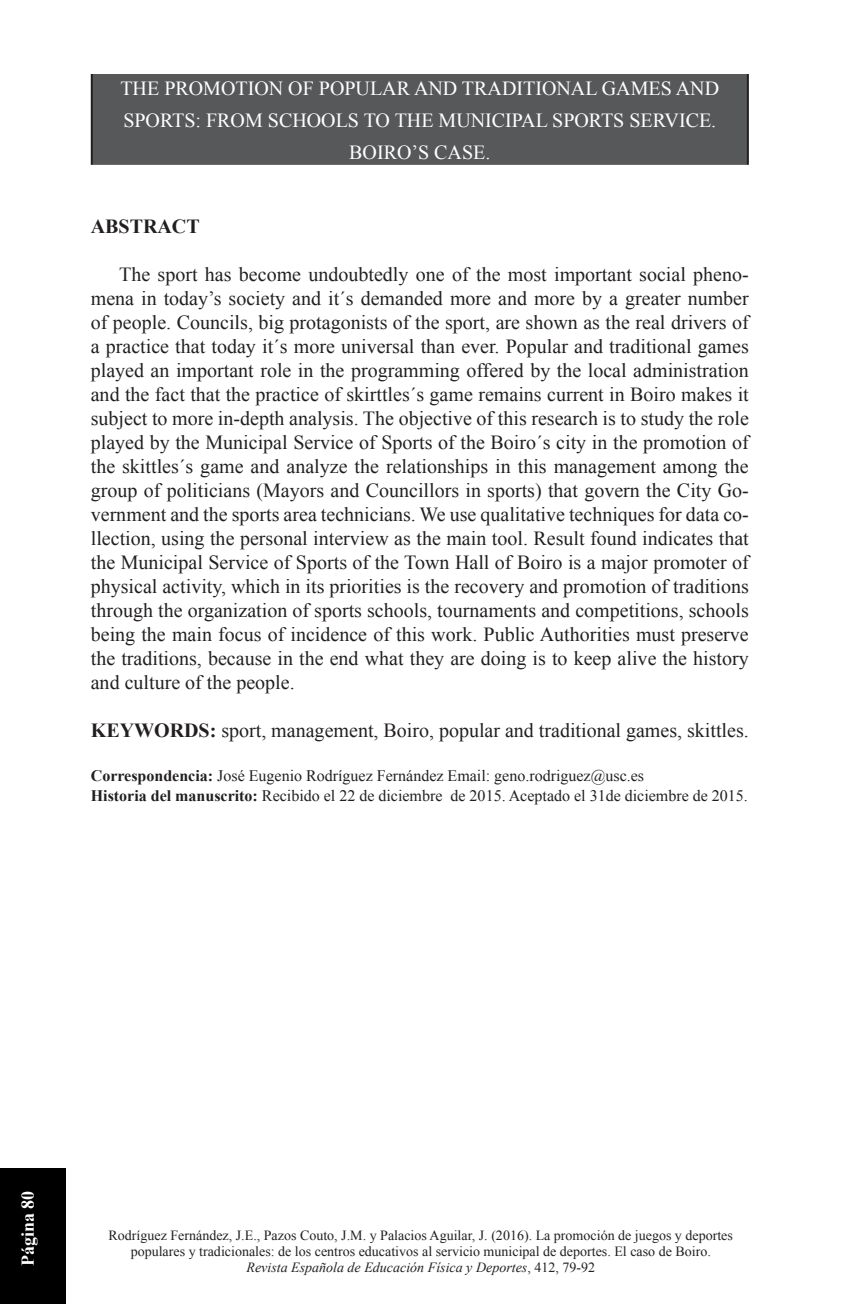
<style>
.page{position:relative;width:851px;height:1304px;background:#fff}
.page>*{position:absolute;margin:0;border:0;box-sizing:border-box;transform-origin:0 0}
.Txt{font:20px/24px "Times New Roman";color:#231f20;text-align:justify}
.Txt-2{font:20px/32px "Times New Roman";color:#fff;text-align:center}
.Txt0{font:20px "Times New Roman";color:#231f20}
.Txt0-2{font:700 20px "Times New Roman";color:#231f20}
.t1{font:700 18px "Times New Roman";color:#fff}
.Pie{font:16px "Times New Roman";color:#231f20}
.Referencias_a_pie{font:14px/16px "Times New Roman";color:#231f20;text-align:center}
.Referencias_a_pie-2{font:italic 14px "Times New Roman";color:#231f20}
.s1{font-weight:700}
.s2{font-style:normal}
</style>
<div class="page">
<div style="left:0;top:1168px;width:66px;height:136px;background:#000"></div>
<div style="left:92px;top:73px;width:655px;height:94px;background:#57585a"></div>
<hr style="left:91px;top:74px;width:2px;height:91px;background:#231f20">
<hr style="left:746px;top:74px;width:2px;height:91px;background:#231f20">
<hr style="left:91px;top:72px;width:657px;height:2px;background:#fff">
<hr style="left:91px;top:165px;width:657px;height:4px;background:#fff">
<p class="Txt-2" style="left:120px;top:72px;width:600px">THE PROMOTION OF POPULAR AND TRADITIONAL GAMES AND<br>SPORTS: FROM SCHOOLS TO THE MUNICIPAL SPORTS SERVICE.<br>BOIRO’S CASE.</p>
<p class="Txt0-2" style="left:91px;top:212px;width:110px">ABSTRACT</p>
<p class="Txt" style="left:91px;top:262px;width:659px;text-indent:28px">The sport has become undoubtedly one of the most important social pheno&shy;mena in today’s society and it´s demanded more and more by a greater number of people. Councils, big protagonists of the sport, are shown as the real drivers of a practice that today it´s more universal than ever. Popular and traditional games played an important role in the programming offered by the local administration and the fact that the practice of skirttles´s game remains current in Boiro makes it subject to more in-depth analysis. The objective of this research is to study the role played by the Municipal Service of Sports of the Boiro´s city in the promotion of the skittles´s game and analyze the relationships in this management among the group of politicians (Mayors and Councillors in sports) that govern the City Go&shy;vernment and the sports area technicians. We use qualitative techniques for data co&shy;llection, using the personal interview as the main tool. Result found indicates that the Municipal Service of Sports of the Town Hall of Boiro is a major promoter of physical activity, which in its priorities is the recovery and promotion of traditions through the organization of sports schools, tournaments and competitions, schools being the main focus of incidence of this work. Public Authorities must preserve the traditions, because in the end what they are doing is to keep alive the history and culture of the people.</p>
<p class="Txt0" style="left:91px;top:717px;width:659px"><span class="s1">KEYWORDS:</span> sport, management, Boiro, popular and traditional games, skittles.</p>
<p class="Pie" style="left:91px;top:765px;width:555px"><span class="s1">Correspondencia:</span> José Eugenio Rodríguez Fernández Email: geno.rodriguez@usc.es</p>
<p class="Pie" style="left:91px;top:785px;width:658px"><span class="s1">Historia del manuscrito:</span> Recibido el 22 de diciembre de 2015. Aceptado el 31de diciembre de 2015.</p>
<p class="t1" style="left:15px;top:1266px;width:77px;rotate:-90deg">Página 80</p>
<p class="Referencias_a_pie" style="left:109px;top:1227px;width:625px">Rodríguez Fernández, J.E., Pazos Couto, J.M. y Palacios Aguilar, J. (2016). La promoción de juegos y deportes populares y tradicionales: de los centros educativos al servicio municipal de deportes. El caso de Boiro.</p>
<p class="Referencias_a_pie-2" style="left:246px;top:1258px;width:350px">Revista Española de Educación Física y Deportes<span class="s2">, 412, 79-92</span></p>
</div>
